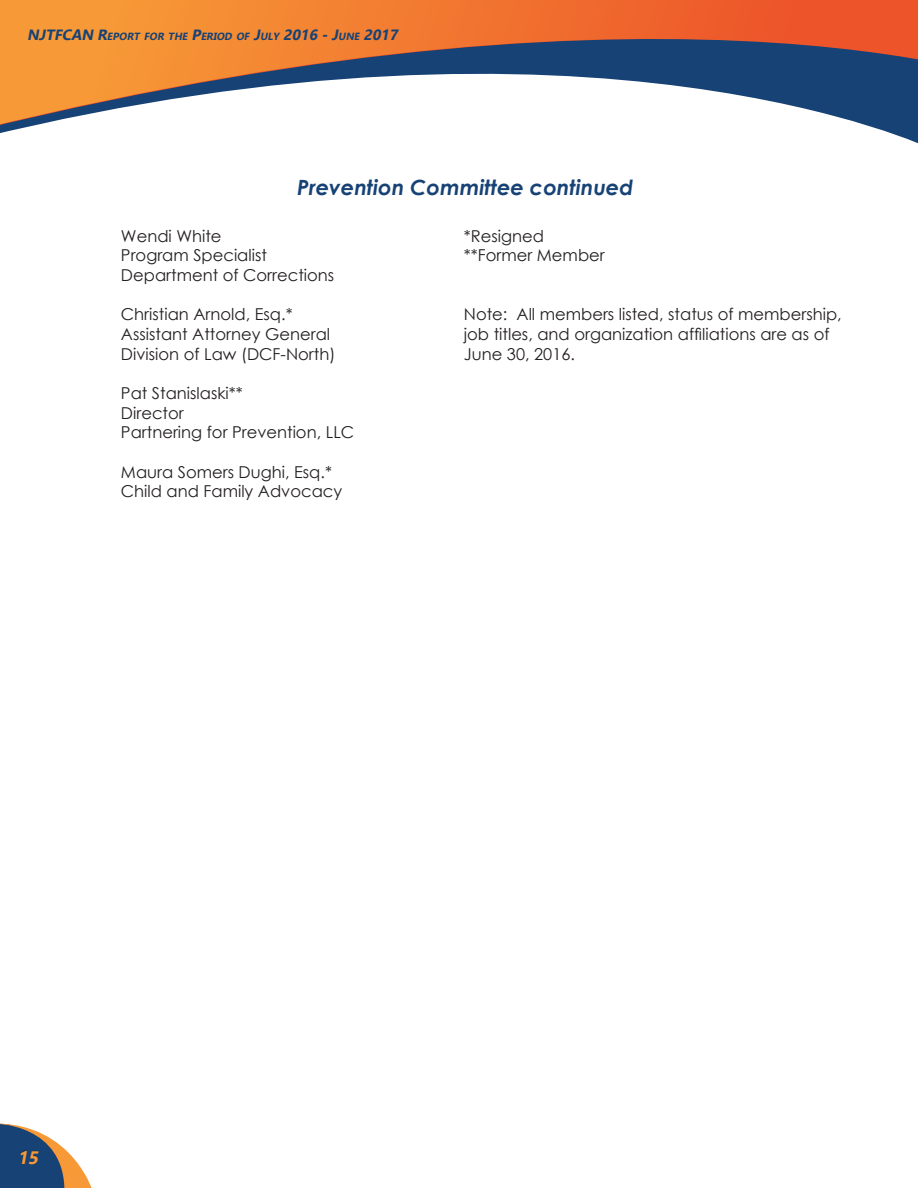
<style>
.page{position:relative;width:918px;height:1188px;background:#fff}
.page>*{position:absolute;margin:0;border:0;box-sizing:border-box;transform-origin:0 0}
.t1{font:italic 700 21px "Century Gothic";color:#174275}
.t2{font:italic 700 18px "Ebrima";color:#f79937}
.t3{font:16.35px/19.6px "Century Gothic";color:#231f20}
.t4{font:italic 700 10.35px "Ebrima";color:#174275}
.s1{font-size:14.85px}
</style>
<div class="page">
<svg style="left:0;top:0;width:918px;height:130px"></svg>
<svg style="left:0;top:1123px;width:92px;height:65px"></svg>
<p class="t4" style="left:27px;top:29px;width:376px"><span class="s1">NJTFCAN R</span>EPORT FOR THE <span class="s1">P</span>ERIOD OF <span class="s1">J</span>ULY <span class="s1">2016 -J</span>UN E <span class="s1">2017</span></p>
<p class="t1" style="left:297px;top:171px;width:338px">Prevention Committee continued</p>
<p class="t3" style="left:121px;top:226px;width:215px">Wendi White<br>Program Specialist<br>Department of Corrections</p>
<p class="t3" style="left:121px;top:304px;width:216px">Christian Arnold, Esq.*<br>Assistant Attorney General<br>Division of Law (DCF-North)</p>
<p class="t3" style="left:121px;top:383px;width:235px">Pat Stanislaski**<br>Director<br>Partnering for Prevention, LLC</p>
<p class="t3" style="left:121px;top:462px;width:223px">Maura Somers Dughi, Esq.*<br>Child and Family Advocacy</p>
<p class="t3" style="left:464px;top:226px;width:142px">*Resigned **Former Member</p>
<p class="t3" style="left:464px;top:304px;width:379px">Note: All members listed, status of membership, job titles, and organization affiliations are as of<br>June 30, 2016.</p>
<p class="t2" style="left:18px;top:1144px;width:27px">15</p>
</div>
